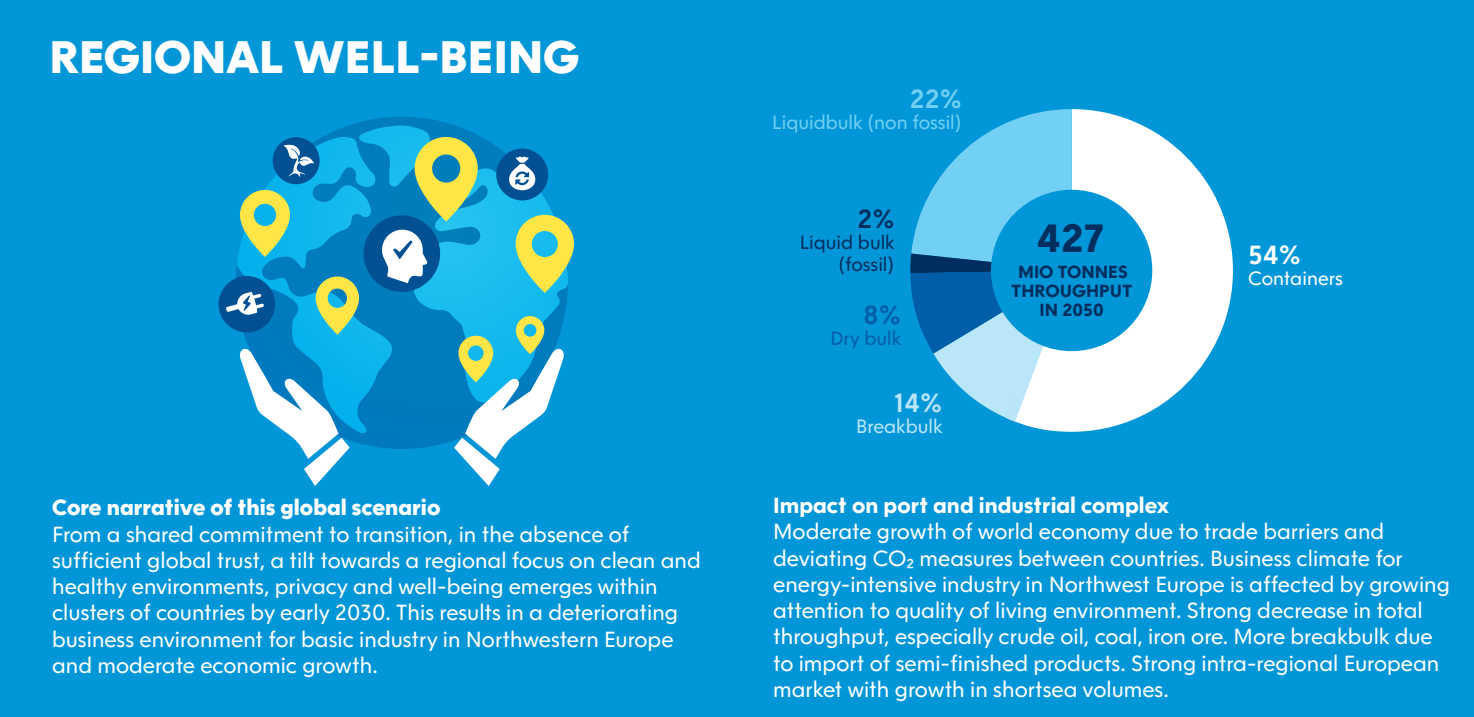
<style>
.page{position:relative;width:1474px;height:717px;background:#fff}
.page>*{position:absolute;margin:0;border:0;box-sizing:border-box;transform-origin:0 0}
.t1{font:800 45.5px "NLRTM";color:#fff}
.t2{font:700 39.38px "NLRTM";color:#002e5e}
.t3{font:600 26.25px "NLRTM";color:#72d0f4}
.t4{font:600 26.25px "NLRTM";color:#bae6f9}
.t5{font:600 26.25px "NLRTM";color:#fff}
.t6{font:600 26.25px "NLRTM";color:#005da8}
.t7{font:600 26.25px "NLRTM";color:#002e5e}
.t8{font:21.88px/26.2px "NLRTM";color:#fff}
.t9{font:800 21.88px "NLRTM";color:#fff}
.t10{font:700 21.88px "NLRTM";color:#fff}
.t11{font:19.25px "NLRTM";color:#72d0f4}
.t12{font:19.25px/21px "NLRTM";color:#002e5e;text-align:right}
.t13{font:19.25px "NLRTM";color:#fff}
.t14{font:19.25px "NLRTM";color:#bae6f9}
.t15{font:19.25px "NLRTM";color:#005da8}
.t16{font:700 17.5px/19.2px "NLRTM";color:#002e5e;text-align:center}
</style>
<div class="page">
<div style="left:0;top:0;width:1473px;height:716px;background:#0096d7"></div>
<svg style="left:351px;top:117px;width:102px;height:8px"></svg>
<svg style="left:1013px;top:109px;width:219px;height:322px;fill:#fff"></svg>
<svg style="left:910px;top:109px;width:161px;height:312px"></svg>
<div style="left:991px;top:190px;width:161px;height:161px;background:#0096d7;border-radius:50%"></div>
<div style="left:219px;top:276px;width:56px;height:56px;background:#005093;border-radius:50%"></div>
<svg style="left:226px;top:125px;width:348px;height:361px"></svg>
<h1 class="t1" style="left:50px;top:28px;width:531px">REGIONAL WELL-BEING</h1>
<p class="t9" style="left:52px;top:494px;width:390px">Core narrative of this global scenario</p>
<p class="t8" style="left:52px;top:520px;width:650px">From a shared commitment to transition, in the absence of sufficient global trust, a tilt towards a regional focus on clean and healthy environments, privacy and well-being emerges within clusters of countries by early 2030. This results in a deteriorating business environment for basic industry in Northwestern Europe and moderate economic growth.</p>
<p class="t3" style="left:909px;top:82px;width:53px">22%</p>
<p class="t11" style="left:772px;top:110px;width:191px">Liquidbulk (non fossil)</p>
<p class="t7" style="left:857px;top:203px;width:39px">2%</p>
<p class="t12" style="left:799px;top:232px;width:97px">Liquid bulk (fossil)</p>
<p class="t5" style="left:1248px;top:238px;width:54px">54%</p>
<h2 class="t2" style="left:1036px;top:214px;width:69px">427</h2>
<p class="t16" style="left:1018px;top:262px;width:111px">MIO TONNES</p>
<p class="t13" style="left:1248px;top:266px;width:96px">Containers</p>
<p class="t16" style="left:1011px;top:281px;width:123px">THROUGHPUT<br>IN 2050</p>
<p class="t6" style="left:863px;top:299px;width:39px">8%</p>
<p class="t15" style="left:830px;top:327px;width:72px">Dry bulk</p>
<p class="t4" style="left:894px;top:387px;width:50px">14%</p>
<p class="t14" style="left:856px;top:415px;width:88px">Breakbulk</p>
<p class="t10" style="left:773px;top:492px;width:397px">Impact on port and industrial complex</p>
<p class="t8" style="left:773px;top:518px;width:678px">Moderate growth of world economy due to trade barriers and deviating CO₂ measures between countries. Business climate for energy-intensive industry in Northwest Europe is affected by growing attention to quality of living environment. Strong decrease in total throughput, especially crude oil, coal, iron ore. More breakbulk due to import of semi-finished products. Strong intra-regional European market with growth in shortsea volumes.</p>
</div>
